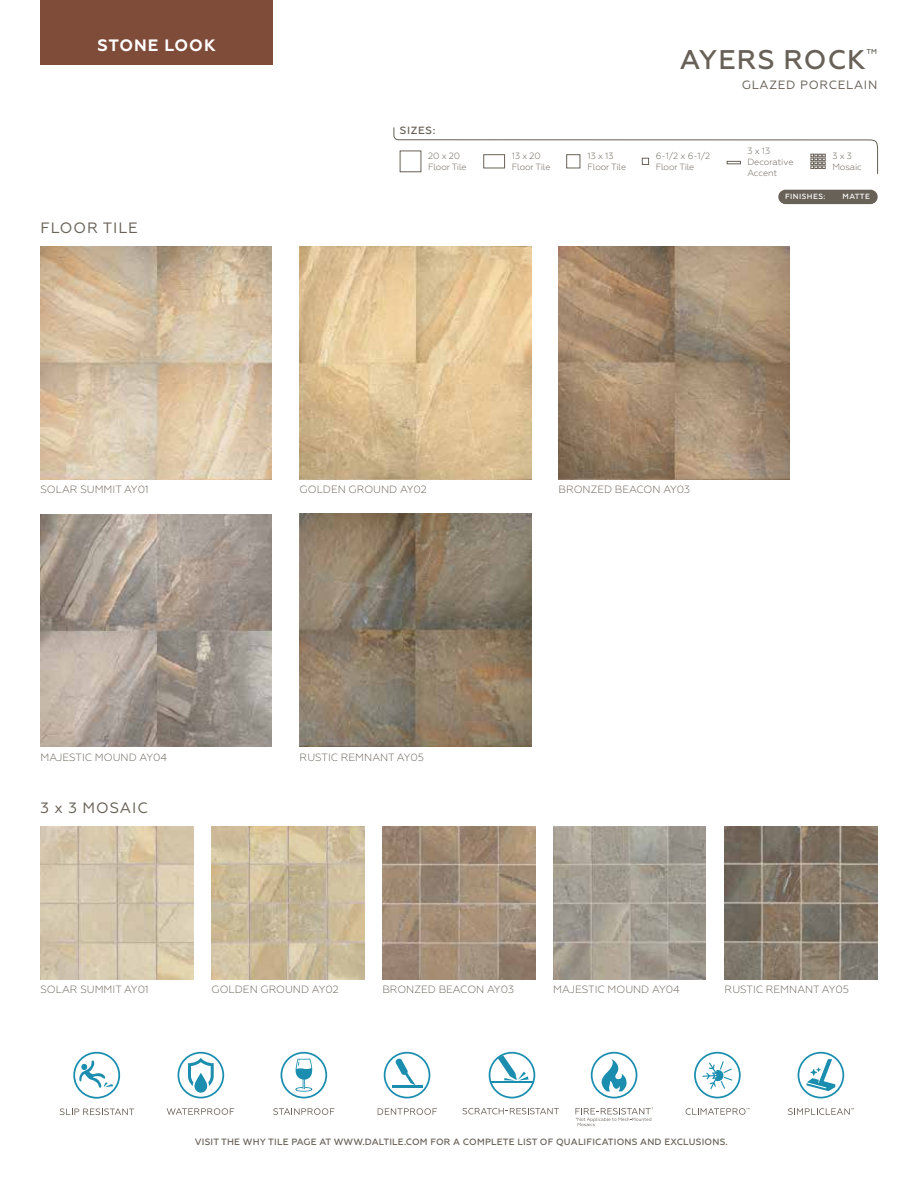
<style>
.page{position:relative;width:918px;height:1188px;background:#fff}
.page>*{position:absolute;margin:0;border:0;box-sizing:border-box;transform-origin:0 0}
.t1{font:500 27px "Geometria";letter-spacing:.04em;color:#686158}
.t2{font:700 16.5px "Geometria";letter-spacing:.06em;color:#fff}
.t3{font:15px "Geometria";letter-spacing:.06em;color:#686158}
.t4{font:12px "Geometria";letter-spacing:.06em;color:#686158}
.t5{font:300 10.5px "Geometria";color:#686158}
.t6{font:500 10.5px "Geometria";letter-spacing:.06em;color:#686158}
.t7{font:500 9.15px "Geometria";letter-spacing:.02em;color:#686158}
.t8{font:300 9px/10.8px "Geometria";letter-spacing:-.01em;color:#686158}
.t9{font:500 7.5px "Geometria";letter-spacing:.06em;color:#fff}
</style>
<div class="page">
<div style="left:40px;top:0;width:233px;height:65px;background:#804c3a"></div>
<div style="left:778px;top:190px;width:100px;height:14px;background:#686158;border-radius:7px"></div>
<svg style="left:393px;top:127px;width:486px;height:47px"></svg>
<img style="left:40px;top:246px;width:232px;height:233px">
<img style="left:300px;top:246px;width:231px;height:233px">
<img style="left:559px;top:246px;width:231px;height:233px">
<img style="left:300px;top:514px;width:231px;height:233px">
<img style="left:41px;top:515px;width:231px;height:232px">
<img style="left:41px;top:826px;width:152px;height:153px">
<img style="left:211px;top:826px;width:153px;height:153px">
<img style="left:382px;top:826px;width:153px;height:153px">
<img style="left:553px;top:826px;width:153px;height:153px">
<img style="left:725px;top:826px;width:152px;height:153px">
<svg style="left:60px;top:1108px;width:74px;height:7px"></svg>
<div style="left:73px;top:1052px;width:47px;height:47px;border:2px solid #1b8eaf;border-radius:50%"></div>
<svg style="left:79px;top:1060px;width:35px;height:28px"></svg>
<svg style="left:178px;top:1052px;width:46px;height:46px"></svg>
<svg style="left:167px;top:1108px;width:67px;height:7px"></svg>
<svg style="left:281px;top:1052px;width:46px;height:46px"></svg>
<svg style="left:273px;top:1108px;width:61px;height:7px"></svg>
<svg style="left:384px;top:1052px;width:46px;height:46px"></svg>
<hr style="left:392px;top:1085px;width:30px;height:3px;background:#1b8eaf">
<svg style="left:378px;top:1108px;width:59px;height:7px"></svg>
<svg style="left:489px;top:1052px;width:46px;height:46px"></svg>
<hr style="left:490px;top:1081px;width:44px;height:2px;background:#1b8eaf">
<svg style="left:463px;top:1108px;width:96px;height:6px"></svg>
<svg style="left:591px;top:1052px;width:46px;height:46px"></svg>
<svg style="left:575px;top:1107px;width:78px;height:19px"></svg>
<svg style="left:686px;top:1108px;width:64px;height:7px"></svg>
<svg style="left:694px;top:1052px;width:47px;height:46px"></svg>
<svg style="left:798px;top:1052px;width:46px;height:46px"></svg>
<svg style="left:788px;top:1108px;width:66px;height:7px"></svg>
<h2 class="t2" style="left:98px;top:36px;width:120px">STONE LOOK</h2>
<h3 class="t3" style="left:41px;top:219px;width:99px">FLOOR TILE</h3>
<h1 class="t1" style="left:680px;top:44px;width:199px">AYERS ROCK<sup>™</sup></h1>
<p class="t4" style="left:742px;top:77px;width:137px">GLAZED PORCELAIN</p>
<p class="t6" style="left:400px;top:124px;width:37px">SIZES:</p>
<p class="t8" style="left:428px;top:151px;width:40px">20 x 20<br>Floor Tile</p>
<p class="t8" style="left:512px;top:151px;width:40px">13 x 20<br>Floor Tile</p>
<p class="t8" style="left:588px;top:151px;width:40px">13 x 13<br>Floor Tile</p>
<p class="t8" style="left:656px;top:151px;width:56px">6-1/2 x 6-1/2<br>Floor Tile</p>
<p class="t8" style="left:747px;top:145px;width:48px">3 x 13<br>Decorative<br>Accent</p>
<p class="t8" style="left:832px;top:151px;width:31px">3 x 3<br>Mosaic</p>
<p class="t9" style="left:785px;top:192px;width:42px">FINISHES:</p>
<p class="t9" style="left:843px;top:192px;width:29px">MATTE</p>
<p class="t5" style="left:41px;top:483px;width:110px">SOLAR SUMMIT AY01</p>
<p class="t5" style="left:300px;top:483px;width:129px">GOLDEN GROUND AY02</p>
<p class="t5" style="left:559px;top:483px;width:133px">BRONZED BEACON AY03</p>
<p class="t5" style="left:41px;top:751px;width:128px">MAJESTIC MOUND AY04</p>
<h3 class="t3" style="left:41px;top:799px;width:109px">3 x 3 MOSAIC</h3>
<p class="t5" style="left:300px;top:751px;width:126px">RUSTIC REMNANT AY05</p>
<p class="t5" style="left:41px;top:984px;width:110px">SOLAR SUMMIT AY01</p>
<p class="t5" style="left:212px;top:984px;width:129px">GOLDEN GROUND AY02</p>
<p class="t5" style="left:382px;top:984px;width:133px">BRONZED BEACON AY03</p>
<p class="t5" style="left:553px;top:983px;width:128px">MAJESTIC MOUND AY04</p>
<p class="t5" style="left:725px;top:983px;width:126px">RUSTIC REMNANT AY05</p>
<p class="t7" style="left:195px;top:1137px;width:535px">VISIT THE WHY TILE PAGE AT WWW.DALTILE.COM FOR A COMPLETE LIST OF QUALIFICATIONS AND EXCLUSIONS.</p>
</div>
